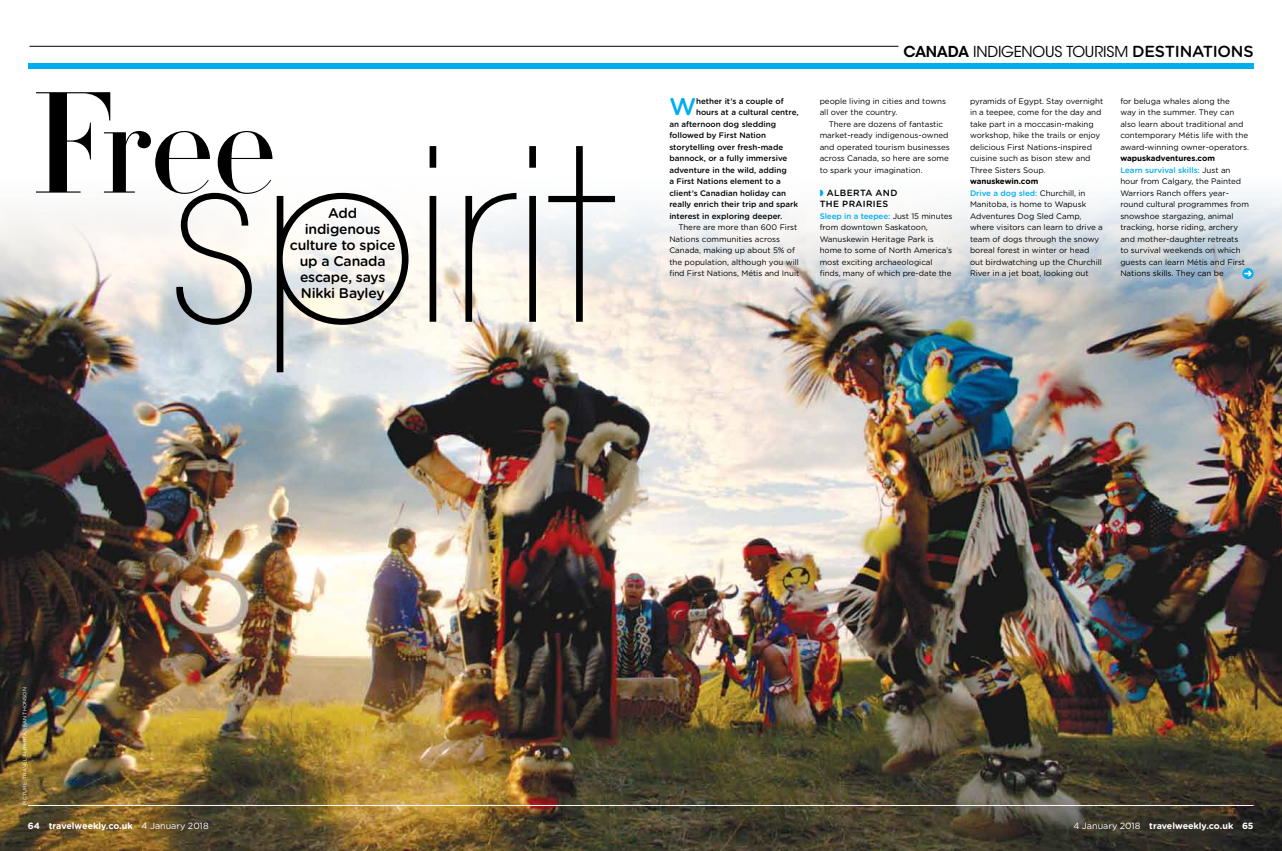
<style>
.page{position:relative;width:1282px;height:851px;background:#fff}
.page>*{position:absolute;margin:0;border:0;box-sizing:border-box;transform-origin:0 0}
.t1{font:200 237.2px "ITC Avant Garde Std";letter-spacing:-.035em;color:#000}
.t2{font:500 141.5px "Didot HTF 42";color:#000}
.t3{font:500 24.3px "Gotham Rounded";color:#00aeef}
.t4{font:15px "ITC Avant Garde Std";letter-spacing:-.01em;color:#000}
.t5{font:500 14px/16px "Gotham Rounded";letter-spacing:-.015em;color:#000;text-align:center}
.t6{font:700 9px "Gotham Rounded";letter-spacing:-.005em;color:#fff}
.t7{font:500 9px/11.5px "Gotham Rounded";letter-spacing:.04em;color:#000}
.t8{font:8px/11.5px "Gotham Rounded";letter-spacing:-.005em;color:#000}
.t9{font:500 8px "Gotham Rounded";color:#000}
.t10{font:5px "Gotham Rounded";letter-spacing:.02em;color:#fff}
.s1{font-weight:600}
.s2{font-family:"Gotham Rounded";font-weight:500;font-size:16px}
.s3{font-weight:500;color:#00aeef}
.s4{font-weight:700}
.s5{font-weight:400}
</style>
<div class="page">
<img style="left:0;top:192px;width:1281px;height:658px">
<hr style="left:28px;top:805px;width:1225px;height:1px;background:#fff">
<div style="left:28px;top:63px;width:1225px;height:6px;background:#00aeef"></div>
<hr style="left:29px;top:46px;width:869px;height:1px;background:#000">
<svg style="left:1242px;top:268px;width:11px;height:11px"></svg>
<svg style="left:1243px;top:271px;width:8px;height:5px"></svg>
<svg style="left:820px;top:192px;width:3px;height:4px"></svg>
<h2 class="t2" style="left:30px;top:58px;width:248px">Free</h2>
<h3 class="t3" style="left:669px;top:89px;width:28px">W</h3>
<p class="t9" style="left:696px;top:95px;width:89px">hether it’s a couple of</p>
<p class="t9" style="left:696px;top:106px;width:104px">hours at a cultural centre,</p>
<p class="t9" style="left:669px;top:118px;width:108px">an afternoon dog sledding</p>
<p class="t9" style="left:669px;top:129px;width:98px">followed by First Nation</p>
<p class="t9" style="left:669px;top:141px;width:115px">storytelling over fresh-made</p>
<p class="t9" style="left:669px;top:152px;width:119px">bannock, or a fully immersive</p>
<p class="t9" style="left:669px;top:164px;width:119px">adventure in the wild, adding</p>
<p class="t9" style="left:669px;top:175px;width:113px">a First Nations element to a</p>
<p class="t9" style="left:669px;top:187px;width:118px">client’s Canadian holiday can</p>
<p class="t9" style="left:669px;top:198px;width:130px">really enrich their trip and spark</p>
<p class="t9" style="left:669px;top:210px;width:114px">interest in exploring deeper.</p>
<p class="t8" style="left:669px;top:221px;width:131px;text-indent:9px">There are more than 600 First<br>Nations communities across<br>Canada, making up about 5% of the population, although you will find First Nations, Métis and Inuit</p>
<h1 class="t1" style="left:165px;top:97px;width:453px">spirit</h1>
<h3 class="t5" style="left:290px;top:205px;width:107px">Add indigenous culture to spice up a Canada escape, says</h3>
<h3 class="t5" style="left:301px;top:285px;width:85px">N ikki Bayley</h3>
<h3 class="t4" style="left:903px;top:43px;width:351px"><span class="s1">CANADA</span> INDIGENOUS TOURISM <span class="s2">destinations</span></h3>
<p class="t8" style="left:819px;top:95px;width:128px">people living in cities and towns all over the country.</p>
<p class="t8" style="left:819px;top:118px;width:132px;text-indent:9px">There are dozens of fantastic market-ready indigenous-owned and operated tourism businesses across Canada, so here are some to spark your imagination.</p>
<p class="t7" style="left:819px;top:186px;width:79px;text-indent:7px">Alberta and the Prairies</p>
<p class="t8" style="left:819px;top:210px;width:134px"><span class="s3">Sleep in a teepee:</span> Just 15 minutes from downtown Saskatoon,<br>Wanuskewin Heritage Park is home to some of North America’s most exciting archaeological finds, many of which pre-date the</p>
<p class="t8" style="left:969px;top:95px;width:135px">pyramids of Egypt. Stay overnight in a teepee, come for the day and take part in a moccasin-making workshop, hike the trails or enjoy delicious First Nations-inspired cuisine such as bison stew and<br>Three Sisters Soup.</p>
<p class="t8" style="left:969px;top:175px;width:134px"><span class="s4">wanuskewin.com<br></span><span class="s3">Drive a dog sled:</span> Churchill, in<br>Manitoba, is home to Wapusk<br>Adventures Dog Sled Camp, where visitors can learn to drive a team of dogs through the snowy boreal forest in winter or head out birdwatching up the Churchill<br>River in a jet boat, looking out</p>
<p class="t8" style="left:1120px;top:95px;width:130px">for beluga whales along the<br>way in the summer. They can also learn about traditional and contemporary Métis life with the award-winning owner-operators.</p>
<p class="t8" style="left:1120px;top:152px;width:130px"><span class="s4">wapuskadventures.com<br></span><span class="s3">Learn survival skills:</span> Just an hour from Calgary, the Painted<br>Warriors Ranch offers year&shy;round cultural programmes from snowshoe stargazing, animal tracking, horse riding, archery and mother-daughter retreats<br>to survival weekends on which guests can learn Métis and First<br>Nations skills. They can be</p>
<p class="t10" style="left:21px;top:804px;width:119px;rotate:-90deg">PICTURE: travel alberta sean thoNSON</p>
<p class="t6" style="left:28px;top:818px;width:182px">64 travelweekly.co.uk <span class="s5">4 January 2018</span></p>
<p class="t6" style="left:1073px;top:818px;width:182px"><span class="s5">4 January 2018</span> travelweekly.co.uk 65</p>
</div>
